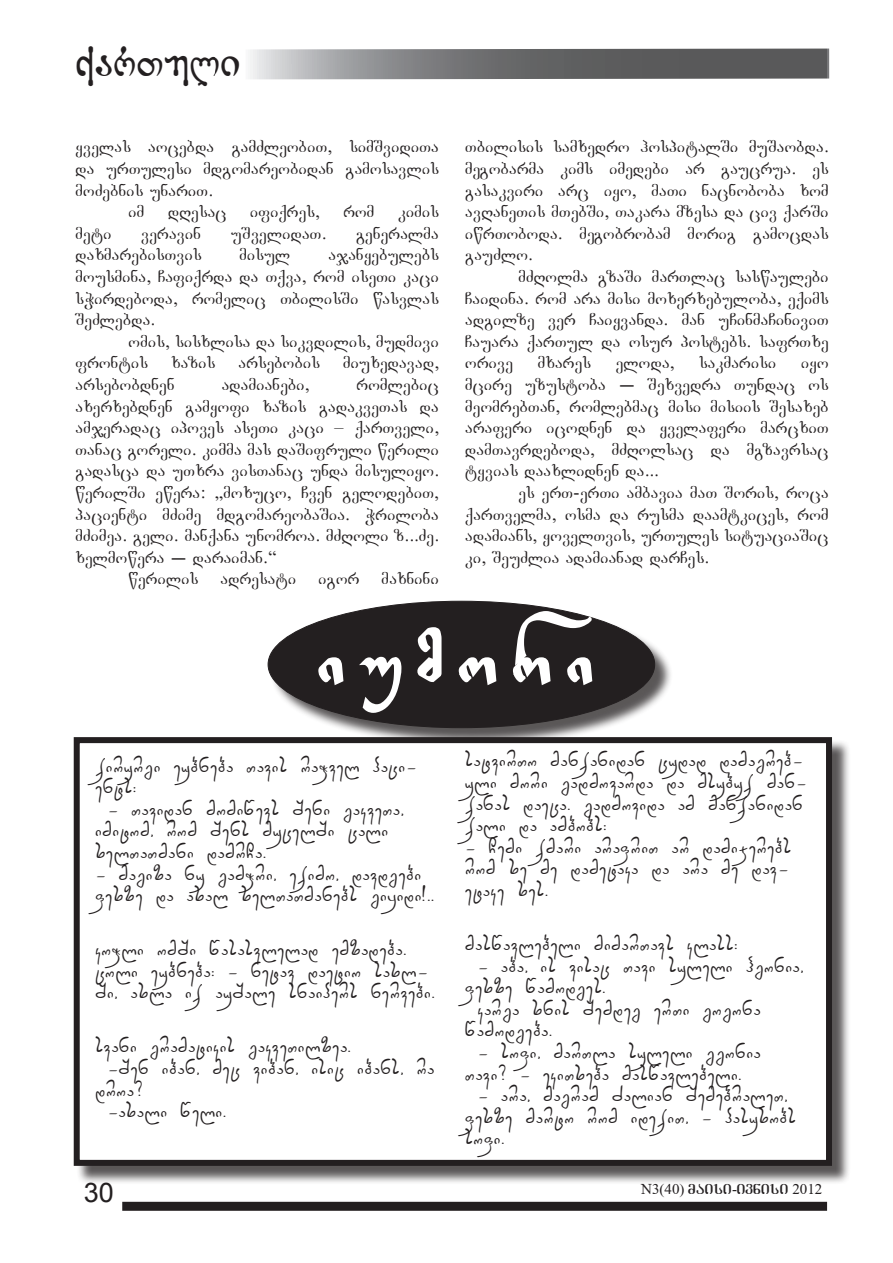
<style>
.page{position:relative;width:893px;height:1263px;background:#fff}
.page>*{position:absolute;margin:0;border:0;box-sizing:border-box;transform-origin:0 0}
.t1{font:78px "Geo Aladdin";letter-spacing:.22em;color:#fff}
.t2{font:36px "Geo Lordkipanidze TT";color:#231f20}
.t3{font:27px "Arial";color:#231f20}
.t4{font:18px/21.6px "Liter Nusx Normal";color:#231f20;text-align:justify}
.t5{font:18px/21.6px "Calligraphy";color:#231f20}
.t6{font:15px "Geo Liter Mtavr Normal";color:#231f20}
</style>
<div class="page">
<div style="left:122px;top:1202px;width:705px;height:9px;background:#231f20"></div>
<svg style="left:250px;top:48px;width:580px;height:32px;background:#808082"></svg>
<div style="left:271px;top:603px;width:403px;height:143px;background:#231f20;opacity:.75"></div>
<div style="left:268px;top:601px;width:387px;height:127px;background:#231f20;border-radius:50%"></div>
<div style="left:76px;top:739px;width:774px;height:445px;background:#231f20;opacity:.75"></div>
<div style="left:74px;top:737px;width:758px;height:429px;background:#fff;border:6px solid #231f20"></div>
<svg style="left:318px;top:657px;width:26px;height:29px"></svg>
<svg style="left:359px;top:656px;width:43px;height:57px"></svg>
<svg style="left:417px;top:627px;width:25px;height:55px"></svg>
<svg style="left:458px;top:657px;width:39px;height:29px"></svg>
<svg style="left:512px;top:609px;width:82px;height:77px"></svg>
<h2 class="t2" style="left:77px;top:44px;width:166px">QARTULI</h2>
<p class="t4" style="left:76px;top:136px;width:365px">YVELAS AOCEBDA GAMZLEOBIT, SIMSVIDITA DA URTULESI MDGOMAREOBIDAN GAMOSAVLIS MOZEBNIS UNARIT.</p>
<p class="t4" style="left:129px;top:201px;width:18px">IM</p>
<p class="t4" style="left:168px;top:201px;width:60px">DRESAC</p>
<p class="t4" style="left:251px;top:201px;width:71px">IFIQRES,</p>
<p class="t4" style="left:344px;top:201px;width:33px">ROM</p>
<p class="t4" style="left:398px;top:201px;width:43px">KIMIS</p>
<p class="t4" style="left:76px;top:223px;width:38px">METI</p>
<p class="t4" style="left:142px;top:223px;width:61px">VERAVIN</p>
<p class="t4" style="left:231px;top:223px;width:97px">USVELIDAT.</p>
<p class="t4" style="left:356px;top:223px;width:85px">GENERALMA</p>
<p class="t4" style="left:76px;top:244px;width:128px">DAXMAREBISTVIS</p>
<p class="t4" style="left:240px;top:244px;width:53px">MISUL</p>
<p class="t4" style="left:76px;top:244px;width:365px;text-indent:253px">AJANYEBULEBS MOUSMINA, CAFIQRDA DA TQVA, ROM ISETI KACI SWIRDEBODA, ROMELIC TBILISSI WASVLAS SEZLEBDA.</p>
<p class="t4" style="left:76px;top:331px;width:365px;text-indent:53px">OMIS, SISXLISA DA SIKVDILIS, MUDMIVI<br>FRONTIS</p>
<p class="t4" style="left:172px;top:352px;width:46px">XAZIS</p>
<p class="t4" style="left:239px;top:352px;width:83px">ARSEBOBIS</p>
<p class="t4" style="left:344px;top:352px;width:97px">MIUXEDAVAD,</p>
<p class="t4" style="left:76px;top:374px;width:101px">ARSEBOBDNEN</p>
<p class="t4" style="left:222px;top:374px;width:89px">ADAMIANEBI,</p>
<p class="t4" style="left:76px;top:374px;width:365px;text-indent:281px">ROMLEBIC AXERXEBDNEN GAMYOFI XAZIS GADAKVETAS DA AMJERADAC IPOVES ASETI KACI – QARTVELI, TANAC GORELI. KIMMA MAS DASIFRULI WERILI GADASCA DA UTXRA VISTANAC UNDA MISULIYO.<br>WERILSI EWERA: `MOXUCO, CVEN GELODEBIT, PACIENTI MZIME MDGOMAREOBASIA. WRILOBA MZIMEA. GELI. MANQANA UNOMROA. MZROLI Z...ZE.<br>XELMOWERA _ DARAIMAN.~</p>
<p class="t4" style="left:129px;top:568px;width:312px">WERILIS ADRESATI IGOR MAXNINI</p>
<p class="t4" style="left:466px;top:136px;width:365px">TBILISIS SAMXEDRO HOSPITALSI MUSAOBDA.<br>MEGOBARMA KIMS IMEDEBI AR GAUCRUA. ES GASAKVIRI ARC IYO, MATI NACNOBOBA XOM AVRANETIS MTEBSI, TAKARA MZESA DA CIV QARSI IWRTOBODA. MEGOBROBAM MORIG GAMOCDAS GAUZLO.</p>
<p class="t4" style="left:466px;top:266px;width:365px;text-indent:53px">MZROLMA GZASI MARTLAC SASWAULEBI CAIDINA. ROM ARA MISI MOXERXEBULOBA, EQIMS ADGILZE VER CAIYVANDA. MAN UCINMACINIVIT CAUARA QARTUL DA OSUR POSTEBS. SAFRTXE ORIVE</p>
<p class="t4" style="left:538px;top:352px;width:55px">MXARES</p>
<p class="t4" style="left:616px;top:352px;width:60px">ELODA,</p>
<p class="t4" style="left:700px;top:352px;width:79px">SAKMARISI</p>
<p class="t4" style="left:466px;top:352px;width:365px;text-indent:336px">IYO MCIRE UZUSTOBA _ SEXVEDRA TUNDAC OS MEOMREBTAN, ROMLEBMAC MISI MISIIS SESAXEB ARAFERI ICODNEN DA YVELAFERI MARCXIT DAMTAVRDEBODA, MZROLSAC DA MGZAVRSAC TYVIAS DAAXLIDNEN DA...</p>
<p class="t4" style="left:466px;top:482px;width:365px;text-indent:53px">ES ERT-ERTI AMBAVIA MAT SORIS, ROCA QARTVELMA, OSMA DA RUSMA DAAMTKICES, ROM ADAMIANS, YOVELTVIS, URTULES SITUACIASIC KI, SEUZLIA ADAMIANAD DARCES.</p>
<p class="t1" style="left:320px;top:608px;width:275px">IUMORI</p>
<p class="t5" style="left:96px;top:755px;width:323px">QIRURGI EUBNEBA TAVIS RAWVEL PACI-<br>ENTS:</p>
<p class="t5" style="left:96px;top:798px;width:311px;text-indent:13px">- TAVIDAN MOMIWEVS SENI GAKVETA,<br>IMITOM, ROM SENS MUCELSI CALI<br>XELTATMANI DAMRCA.</p>
<p class="t5" style="left:96px;top:863px;width:341px">- MAGIZA NU GAMWRI, EQIMO, DAVDGEBI<br>FEXZE DA AXAL XELTATMANEBS GIYIDI!..</p>
<p class="t5" style="left:96px;top:938px;width:342px">KOWLI OMSI WASASVLELAD EMZADEBA.<br>COLI EUBNEBA: - NETAV DAETIO SAXL-<br>SI, AXLA IQ AUSALE SNAIPERS NERVEBI.</p>
<p class="t5" style="left:96px;top:1035px;width:258px">SVANI GRAMATIKIS GAKVETILZEA.</p>
<p class="t5" style="left:96px;top:1057px;width:341px;text-indent:13px">-SEN IBAN, MEC VIBAN, ISIC IBANS, RA<br>DROA?</p>
<p class="t5" style="left:108px;top:1100px;width:120px">-AXALI WELI.</p>
<p class="t5" style="left:466px;top:749px;width:343px">SATVIRTO MANQANIDAN CUDAD DAMAGREB-<br>ULI MORI GADMOVARDA DA MSUBUQ MAN-<br>QANAS DAECA. GADMOVIDA AM MANQANIDAN<br>QALI DA AMBOBS:</p>
<p class="t5" style="left:466px;top:836px;width:328px">- CEMI QMARI ARAFRIT AR DAMIJEREBS<br>ROM XE ME DAMETAKA DA ARA ME DAV-<br>ETAKE XES.</p>
<p class="t5" style="left:466px;top:933px;width:274px">MASWAVLEBELI MIMARTAVS KLASS:</p>
<p class="t5" style="left:466px;top:954px;width:340px;text-indent:13px">- ABA, IS VISAC TAVI SULELI HGONIA,<br>FEXZE WAMODGES.</p>
<p class="t5" style="left:466px;top:998px;width:297px;text-indent:13px">KARGA XNIS SEMDEG ERTI GOGONA<br>WAMODGEBA.</p>
<p class="t5" style="left:466px;top:1041px;width:298px;text-indent:13px">- SOFI, MARTLA SULELI GGONIA<br>TAVI? - EKITXEBA MASWAVLEBELI.</p>
<p class="t5" style="left:466px;top:1084px;width:333px;text-indent:13px">- ARA, MAGRAM ZALIAN SEMEBRALET,<br>FEXZE MARTO ROM IDEQIT, - PASUXOBS<br>SOFI.</p>
<h3 class="t3" style="left:84px;top:1175px;width:32px">30</h3>
<p class="t6" style="left:641px;top:1181px;width:183px">N3(40) MAISI-IVNISI 2012</p>
</div>
